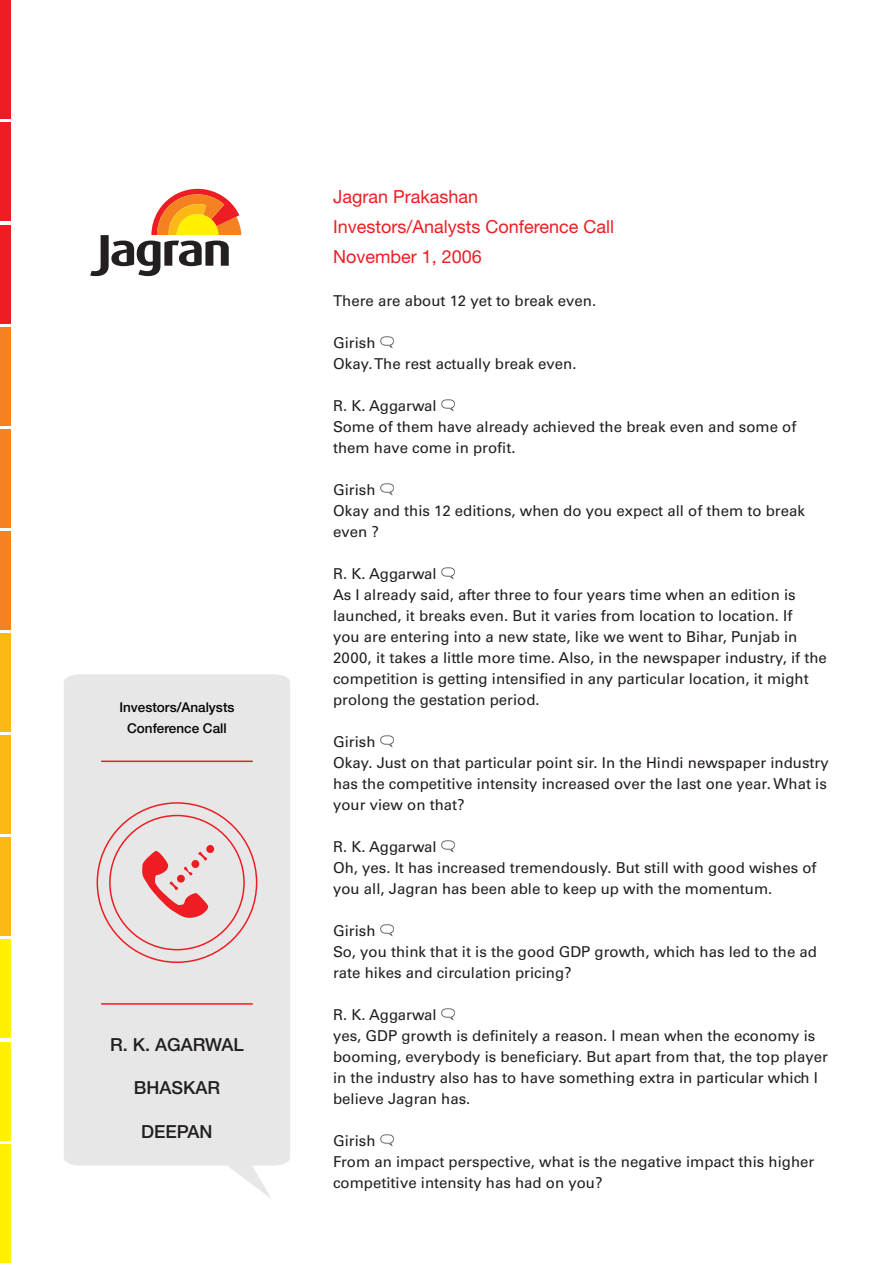
<style>
.page{position:relative;width:893px;height:1263px;background:#fff}
.page>*{position:absolute;margin:0;border:0;box-sizing:border-box;transform-origin:0 0}
.t1{font:18px/30px "Helvetica Neue";color:#ee1d23}
.t2{font:500 18px "Helvetica Neue";color:#231f20}
.t3{font:15px/21px "Univers LT Std";color:#231f20}
.t4{font:500 13.5px/21px "Helvetica Neue";color:#040503;text-align:center}
.s1{font-family:"Talk Balloons"}
</style>
<div class="page">
<svg style="left:64px;top:674px;width:226px;height:524px;fill:#e6e7e6"></svg>
<hr style="left:101px;top:1003px;width:152px;height:2px;background:#ee1d23">
<hr style="left:101px;top:760px;width:152px;height:2px;background:#ee1d23">
<svg style="left:142px;top:845px;width:72px;height:73px"></svg>
<div style="left:0;top:327px;width:11px;height:98px;background:#f58220"></div>
<div style="left:0;top:429px;width:11px;height:98px;background:#f58220"></div>
<div style="left:0;top:531px;width:11px;height:99px;background:#f58220"></div>
<div style="left:0;top:0;width:11px;height:119px;background:#ee1d23"></div>
<div style="left:0;top:123px;width:11px;height:98px;background:#ee1d23"></div>
<div style="left:0;top:225px;width:11px;height:98px;background:#ee1d23"></div>
<div style="left:0;top:633px;width:11px;height:99px;background:#fcb814"></div>
<div style="left:0;top:735px;width:11px;height:99px;background:#fcb814"></div>
<div style="left:0;top:838px;width:11px;height:98px;background:#fcb814"></div>
<div style="left:0;top:940px;width:11px;height:98px;background:#fff101"></div>
<div style="left:0;top:1042px;width:11px;height:98px;background:#fff101"></div>
<div style="left:0;top:1144px;width:11px;height:119px;background:#fff101"></div>
<svg style="left:90px;top:188px;width:151px;height:88px"></svg>
<p class="t4" style="left:119px;top:696px;width:117px">Investors/Analysts<br>Conference Call</p>
<p class="t2" style="left:110px;top:1034px;width:135px">R. K. AGARWAL</p>
<p class="t2" style="left:134px;top:1077px;width:88px">BHASKAR</p>
<p class="t2" style="left:141px;top:1120px;width:73px">DEEPAN</p>
<p class="t1" style="left:333px;top:181px;width:282px">Jagran Prakashan<br>Investors/Analysts Conference Call<br>November 1, 2006</p>
<p class="t3" style="left:333px;top:290px;width:265px">There are about 12 yet to break even.</p>
<p class="t3" style="left:333px;top:332px;width:245px">Girish <span class="s1">L<br></span>Okay. The rest actually break even.</p>
<p class="t3" style="left:333px;top:395px;width:465px">R. K. Aggarwal <span class="s1">L<br></span>Some of them have already achieved the break even and some of them have come in profit.</p>
<p class="t3" style="left:333px;top:479px;width:473px">Girish <span class="s1">L<br></span>Okay and this 12 editions, when do you expect all of them to break even ?</p>
<p class="t3" style="left:333px;top:563px;width:495px">R. K. Aggarwal <span class="s1">L<br></span>As I already said, after three to four years time when an edition is launched, it breaks even. But it varies from location to location. If<br>you are entering into a new state, like we went to Bihar, Punjab in 2000, it takes a little more time. Also, in the newspaper industry, if the competition is getting intensified in any particular location, it might prolong the gestation period.</p>
<p class="t3" style="left:333px;top:731px;width:497px">Girish <span class="s1">L<br></span>Okay. Just on that particular point sir. In the Hindi newspaper industry has the competitive intensity increased over the last one year. What is your view on that?</p>
<p class="t3" style="left:333px;top:836px;width:485px">R. K. Aggarwal <span class="s1">L<br></span>Oh, yes. It has increased tremendously. But still with good wishes of you all, Jagran has been able to keep up with the momentum.</p>
<p class="t3" style="left:333px;top:920px;width:485px">Girish <span class="s1">L<br></span>So, you think that it is the good GDP growth, which has led to the ad rate hikes and circulation pricing?</p>
<p class="t3" style="left:333px;top:1004px;width:496px">R. K. Aggarwal <span class="s1">L<br></span>yes, GDP growth is definitely a reason. I mean when the economy is booming, everybody is beneficiary. But apart from that, the top player in the industry also has to have something extra in particular which I believe Jagran has.</p>
<p class="t3" style="left:333px;top:1130px;width:483px">Girish <span class="s1">L<br></span>From an impact perspective, what is the negative impact this higher competitive intensity has had on you?</p>
</div>
